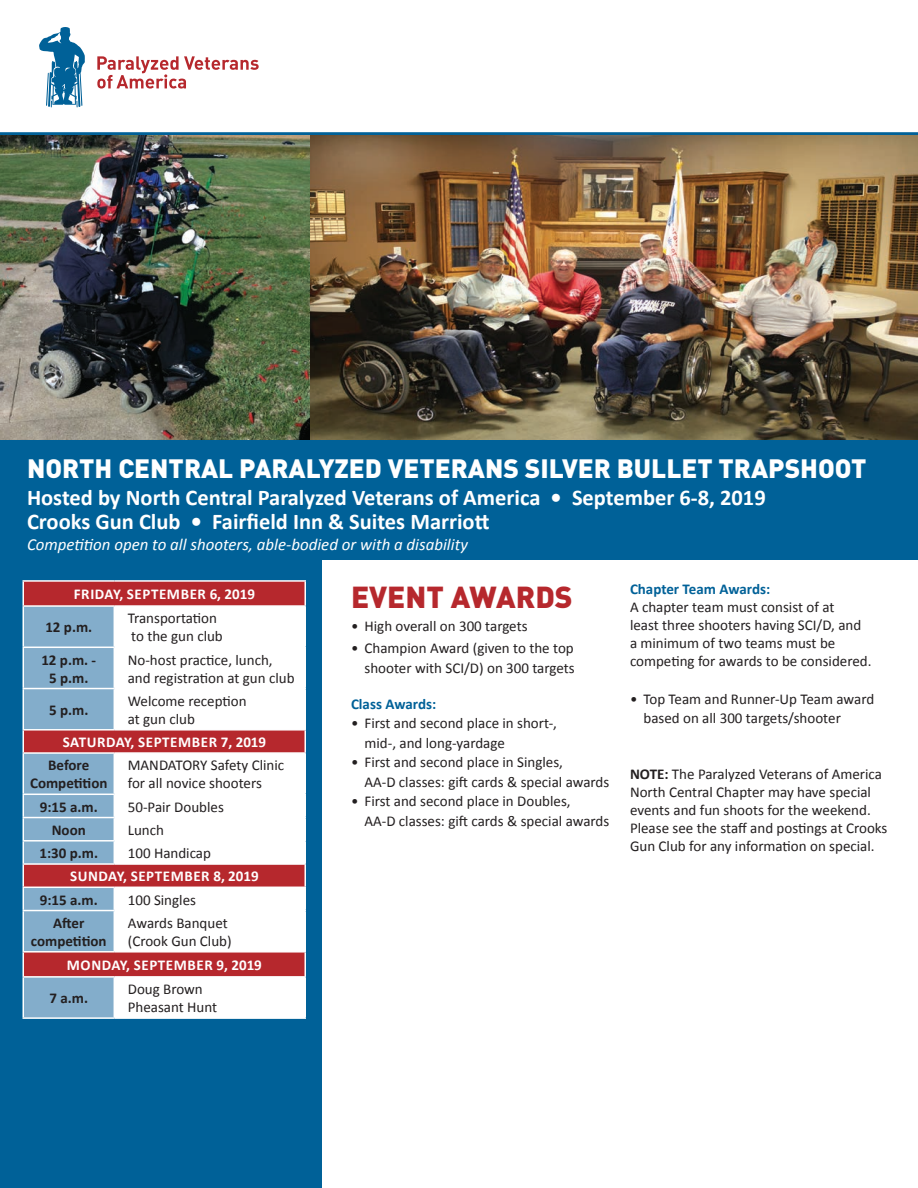
<style>
.page{position:relative;width:918px;height:1188px;background:#fff}
.page>*{position:absolute;margin:0;border:0;box-sizing:border-box;transform-origin:0 0}
.t1{font:900 30px "DIN";color:#b6282d}
.t2{font:900 26.25px "DIN";color:#fff}
.t3{font:700 22.5px "Calibri";color:#fff}
.t4{font:italic 16.8px "Calibri";color:#fff}
.t5{font:15px/18px "Calibri";color:#231f20}
.t6{font:700 15px "Calibri";letter-spacing:.04em;color:#fff}
.t7{font:700 15px/18px "Calibri";color:#231f20;text-align:center}
.t8{font:700 15px "Calibri";color:#006198}
.s1{font-weight:700}
</style>
<div class="page">
<div style="left:0;top:460px;width:322px;height:728px;background:#006198"></div>
<div style="left:0;top:440px;width:918px;height:120px;background:#006198"></div>
<div style="left:115px;top:582px;width:189px;height:23px;background:#b6282d"></div>
<svg style="left:115px;top:607px;width:189px;height:410px;background:#f2dadb"></svg>
<hr style="left:23px;top:580px;width:91px;height:2px;background:#fff">
<hr style="left:114px;top:580px;width:192px;height:2px;background:#fff">
<hr style="left:304px;top:582px;width:2px;height:23px;background:#fff">
<hr style="left:114px;top:605px;width:192px;height:2px;background:#fff">
<hr style="left:304px;top:607px;width:2px;height:40px;background:#fff">
<hr style="left:114px;top:647px;width:192px;height:1px;background:#fff">
<hr style="left:304px;top:648px;width:2px;height:40px;background:#fff">
<hr style="left:114px;top:688px;width:192px;height:1px;background:#fff">
<hr style="left:304px;top:689px;width:2px;height:40px;background:#fff">
<hr style="left:114px;top:729px;width:192px;height:2px;background:#fff">
<hr style="left:304px;top:731px;width:2px;height:21px;background:#fff">
<hr style="left:114px;top:752px;width:192px;height:2px;background:#fff">
<hr style="left:304px;top:754px;width:2px;height:40px;background:#fff">
<hr style="left:114px;top:794px;width:192px;height:1px;background:#fff">
<hr style="left:304px;top:795px;width:2px;height:22px;background:#fff">
<hr style="left:114px;top:817px;width:192px;height:1px;background:#fff">
<hr style="left:304px;top:818px;width:2px;height:22px;background:#fff">
<hr style="left:114px;top:840px;width:192px;height:2px;background:#fff">
<hr style="left:304px;top:842px;width:2px;height:21px;background:#fff">
<hr style="left:114px;top:863px;width:192px;height:2px;background:#fff">
<hr style="left:304px;top:865px;width:2px;height:22px;background:#fff">
<hr style="left:114px;top:887px;width:192px;height:1px;background:#fff">
<hr style="left:304px;top:888px;width:2px;height:22px;background:#fff">
<hr style="left:114px;top:910px;width:192px;height:1px;background:#fff">
<hr style="left:304px;top:911px;width:2px;height:40px;background:#fff">
<svg style="left:23px;top:582px;width:92px;height:435px;background:#9596ad"></svg>
<hr style="left:114px;top:951px;width:192px;height:2px;background:#fff">
<hr style="left:304px;top:953px;width:2px;height:23px;background:#fff">
<hr style="left:23px;top:976px;width:91px;height:2px;background:#fff">
<hr style="left:23px;top:978px;width:1px;height:39px;background:#fff">
<hr style="left:114px;top:976px;width:192px;height:2px;background:#fff">
<hr style="left:114px;top:978px;width:1px;height:39px;background:#fff">
<hr style="left:304px;top:978px;width:2px;height:39px;background:#fff">
<hr style="left:23px;top:1017px;width:91px;height:2px;background:#fff">
<hr style="left:114px;top:1017px;width:192px;height:2px;background:#fff">
<svg style="left:39px;top:27px;width:46px;height:80px"></svg>
<svg style="left:97px;top:56px;width:162px;height:33px"></svg>
<hr style="left:0;top:132px;width:918px;height:3px;background:#006198">
<img style="left:0;top:135px;width:918px;height:305px">
<p class="t2" style="left:27px;top:451px;width:841px">NORTH CENTRAL PARALYZED VETERANS SILVER BULLET TRAPSHOOT</p>
<p class="t3" style="left:27px;top:483px;width:740px">Hosted by North Central Paralyzed Veterans of America • September 6-8, 2019</p>
<p class="t3" style="left:27px;top:508px;width:464px">Crooks Gun Club • Fairfield Inn &amp; Suites Marriott</p>
<p class="t4" style="left:27px;top:533px;width:442px">Competition open to all shooters, able-bodied or with a disability</p>
<p class="t6" style="left:74px;top:585px;width:183px">FRIDAY, SEPTEMBER 6, 2019</p>
<p class="t7" style="left:45px;top:618px;width:48px">12 p.m.</p>
<p class="t5" style="left:128px;top:609px;width:97px">Transportation to the gun club</p>
<p class="t7" style="left:41px;top:651px;width:56px">12 p.m. -</p>
<p class="t7" style="left:49px;top:669px;width:41px">5 p.m.</p>
<p class="t5" style="left:128px;top:651px;width:146px">No-host practice, lunch,</p>
<p class="t5" style="left:128px;top:669px;width:168px">and registration at gun club</p>
<p class="t5" style="left:128px;top:692px;width:120px">Welcome reception</p>
<p class="t5" style="left:128px;top:710px;width:69px">at gun club</p>
<p class="t6" style="left:63px;top:732px;width:205px">SATURDAY, SEPTEMBER 7, 2019</p>
<p class="t7" style="left:30px;top:756px;width:79px">Before<br>Competition</p>
<p class="t5" style="left:128px;top:756px;width:158px">MANDATORY Safety Clinic for all novice shooters</p>
<p class="t7" style="left:40px;top:798px;width:59px">9:15 a.m.</p>
<p class="t5" style="left:128px;top:798px;width:98px">50-Pair Doubles</p>
<p class="t7" style="left:52px;top:821px;width:36px">Noon</p>
<p class="t5" style="left:128px;top:821px;width:38px">Lunch</p>
<p class="t7" style="left:39px;top:844px;width:60px">1:30 p.m.</p>
<p class="t5" style="left:128px;top:844px;width:85px">100 Handicap</p>
<p class="t6" style="left:70px;top:867px;width:190px">SUNDAY, SEPTEMBER 8, 2019</p>
<p class="t7" style="left:40px;top:891px;width:59px">9:15 a.m.</p>
<p class="t5" style="left:128px;top:891px;width:70px">100 Singles</p>
<p class="t7" style="left:31px;top:914px;width:77px">After competition</p>
<p class="t5" style="left:128px;top:914px;width:101px">Awards Banquet</p>
<p class="t7" style="left:49px;top:701px;width:41px">5 p.m.</p>
<p class="t5" style="left:128px;top:932px;width:105px">(Crook Gun Club)</p>
<p class="t6" style="left:67px;top:955px;width:196px">MONDAY, SEPTEMBER 9, 2019</p>
<p class="t7" style="left:49px;top:989px;width:40px">7 a.m.</p>
<p class="t5" style="left:128px;top:980px;width:77px">Doug Brown</p>
<p class="t5" style="left:128px;top:998px;width:91px">Pheasant Hunt</p>
<p class="t1" style="left:351px;top:577px;width:223px">EVENT AWARDS</p>
<p class="t5" style="left:351px;top:617px;width:178px">• High overall on 300 targets</p>
<p class="t5" style="left:351px;top:639px;width:225px;line-height:19.5px;text-align:right">• Champion Award (given to the top shooter with SCI/D) on 300 targets</p>
<p class="t8" style="left:351px;top:694px;width:87px">Class Awards:</p>
<p class="t5" style="left:364px;top:714px;width:194px;line-height:19.5px;text-indent:-14px">• First and second place in short-, mid-, and long-yardage</p>
<p class="t5" style="left:364px;top:753px;width:246px;line-height:19.5px;text-indent:-14px">• First and second place in Singles,<br>AA-D classes: gift cards &amp; special awards</p>
<p class="t5" style="left:364px;top:792px;width:246px;line-height:19.5px;text-indent:-14px">• First and second place in Doubles,<br>AA-D classes: gift cards &amp; special awards</p>
<p class="t8" style="left:630px;top:580px;width:142px">Chapter Team Awards:</p>
<p class="t5" style="left:630px;top:599px;width:243px">A chapter team must consist of at<br>least three shooters having SCI/D, and a minimum of two teams must be competing for awards to be considered.</p>
<p class="t5" style="left:644px;top:689px;width:232px;line-height:19.5px;text-indent:-14px">• Top Team and Runner-Up Team award based on all 300 targets/shooter</p>
<p class="t5" style="left:630px;top:765px;width:259px"><span class="s1">NOTE:</span> The Paralyzed Veterans of America North Central Chapter may have special events and fun shoots for the weekend.<br>Please see the staff and postings at Crooks Gun Club for any information on special.</p>
</div>
